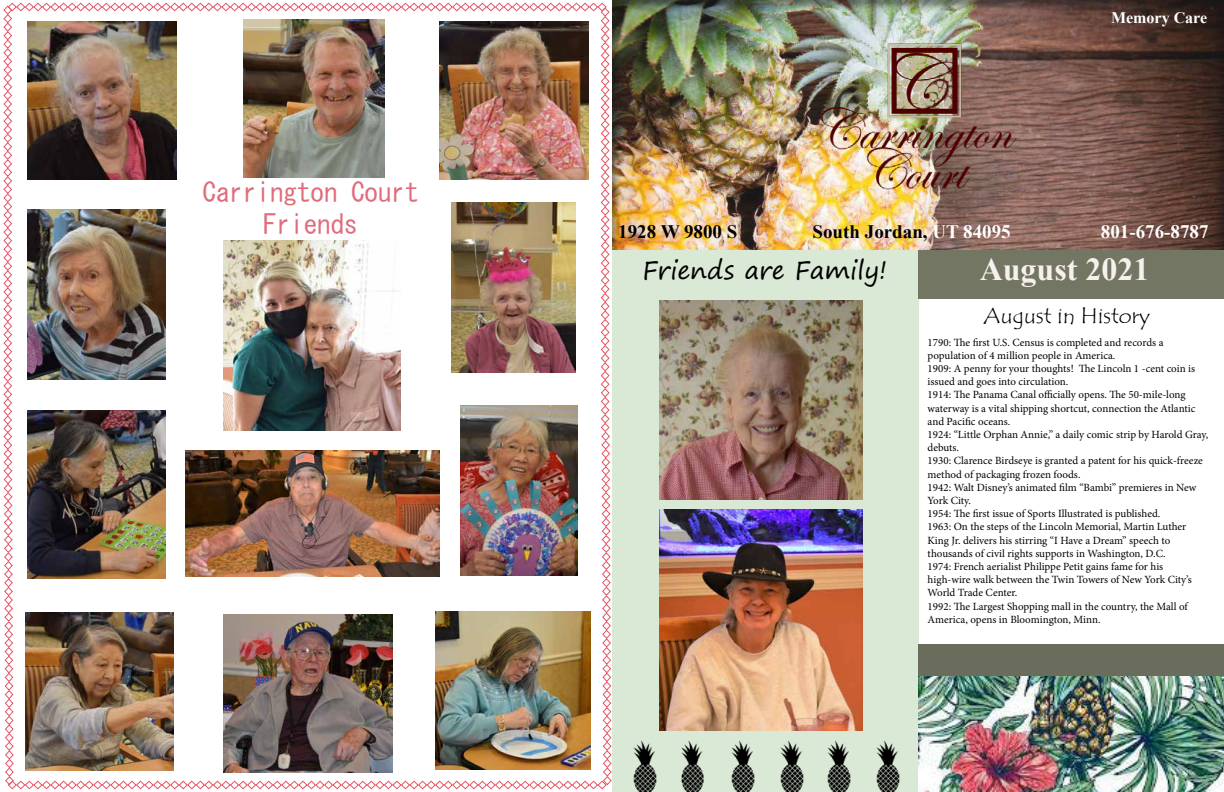
<style>
.page{position:relative;width:1224px;height:792px;background:#fff}
.page>*{position:absolute;margin:0;border:0;box-sizing:border-box;transform-origin:0 0}
.t1{font:700 32px "Times New Roman";color:#f7f1ee}
.t2{font:27px/32.4px "MS Gothic";color:#df6c7b;text-align:center}
.t3{font:25px "Segoe Print";color:#000}
.t4{font:22px "Tempus Sans ITC";color:#000}
.t5{font:700 19px "Times New Roman";color:#000}
.t6{font:700 19px "Times New Roman";color:#fff}
.t7{font:700 16px "Times New Roman";color:#fff}
.t8{font:11px/13.2px "Minion Pro";color:#000}
.s1{color:#fff}
</style>
<div class="page">
<div style="left:611px;top:0;width:613px;height:288px;background:#000;opacity:.5"></div>
<div style="left:612px;top:251px;width:306px;height:541px;background:#dae8d6"></div>
<div style="left:918px;top:644px;width:306px;height:33px;background:#6a6c5c"></div>
<div style="left:918px;top:251px;width:306px;height:48px;background:#747664"></div>
<img style="left:815px;top:38px;width:207px;height:156px">
<img style="left:919px;top:677px;width:305px;height:115px">
<img style="left:633px;top:740px;width:24px;height:52px">
<img style="left:876px;top:740px;width:24px;height:52px">
<img style="left:659px;top:300px;width:204px;height:199px">
<img style="left:681px;top:741px;width:23px;height:51px">
<img style="left:731px;top:740px;width:24px;height:52px">
<img style="left:780px;top:740px;width:24px;height:52px">
<img style="left:827px;top:740px;width:24px;height:52px">
<svg style="left:3px;top:2px;width:609px;height:788px"></svg>
<img style="left:223px;top:241px;width:178px;height:189px">
<img style="left:27px;top:21px;width:149px;height:159px">
<img style="left:440px;top:21px;width:149px;height:159px">
<img style="left:436px;top:611px;width:155px;height:159px">
<img style="left:27px;top:209px;width:139px;height:171px">
<img style="left:27px;top:411px;width:139px;height:168px">
<img style="left:26px;top:612px;width:148px;height:159px">
<img style="left:243px;top:19px;width:142px;height:159px">
<img style="left:452px;top:202px;width:123px;height:171px">
<img style="left:224px;top:614px;width:168px;height:159px">
<img style="left:461px;top:405px;width:117px;height:171px">
<img style="left:185px;top:450px;width:255px;height:127px">
<img style="left:659px;top:509px;width:204px;height:222px">
<h2 class="t2" style="left:203px;top:176px;width:217px">Carrington Court<br>Friends</h2>
<h3 class="t7" style="left:1111px;top:7px;width:98px">Memory Care</h3>
<h3 class="t5" style="left:618px;top:217px;width:121px">1928 W 9800 S</h3>
<h3 class="t5" style="left:813px;top:217px;width:200px">South Jordan, <span class="s1">UT 84095</span></h3>
<h3 class="t6" style="left:1101px;top:217px;width:109px">801-676-8787</h3>
<h3 class="t3" style="left:643px;top:247px;width:246px">Friends are Family!</h3>
<h1 class="t1" style="left:980px;top:246px;width:171px">August 2021</h1>
<h3 class="t4" style="left:984px;top:301px;width:168px">August in History</h3>
<p class="t8" style="left:928px;top:335px;width:282px">1790: The first U.S. Census is completed and records a population of 4 million people in America.<br>1909: A penny for your thoughts! The Lincoln 1 -cent coin is issued and goes into circulation.<br>1914: The Panama Canal officially opens. The 50-mile-long waterway is a vital shipping shortcut, connection the Atlantic and Pacific oceans.<br>1924: “Little Orphan Annie,” a daily comic strip by Harold Gray, debuts.<br>1930: Clarence Birdseye is granted a patent for his quick-freeze method of packaging frozen foods.<br>1942: Walt Disney’s animated film “Bambi” premieres in New York City.<br>1954: The first issue of Sports Illustrated is published.<br>1963: On the steps of the Lincoln Memorial, Martin Luther King Jr. delivers his stirring “I Have a Dream” speech to thousands of civil rights supports in Washington, D.C.<br>1974: French aerialist Philippe Petit gains fame for his high-wire walk between the Twin Towers of New York City’s World Trade Center.<br>1992: The Largest Shopping mall in the country, the Mall of America, opens in Bloomington, Minn.</p>
</div>
